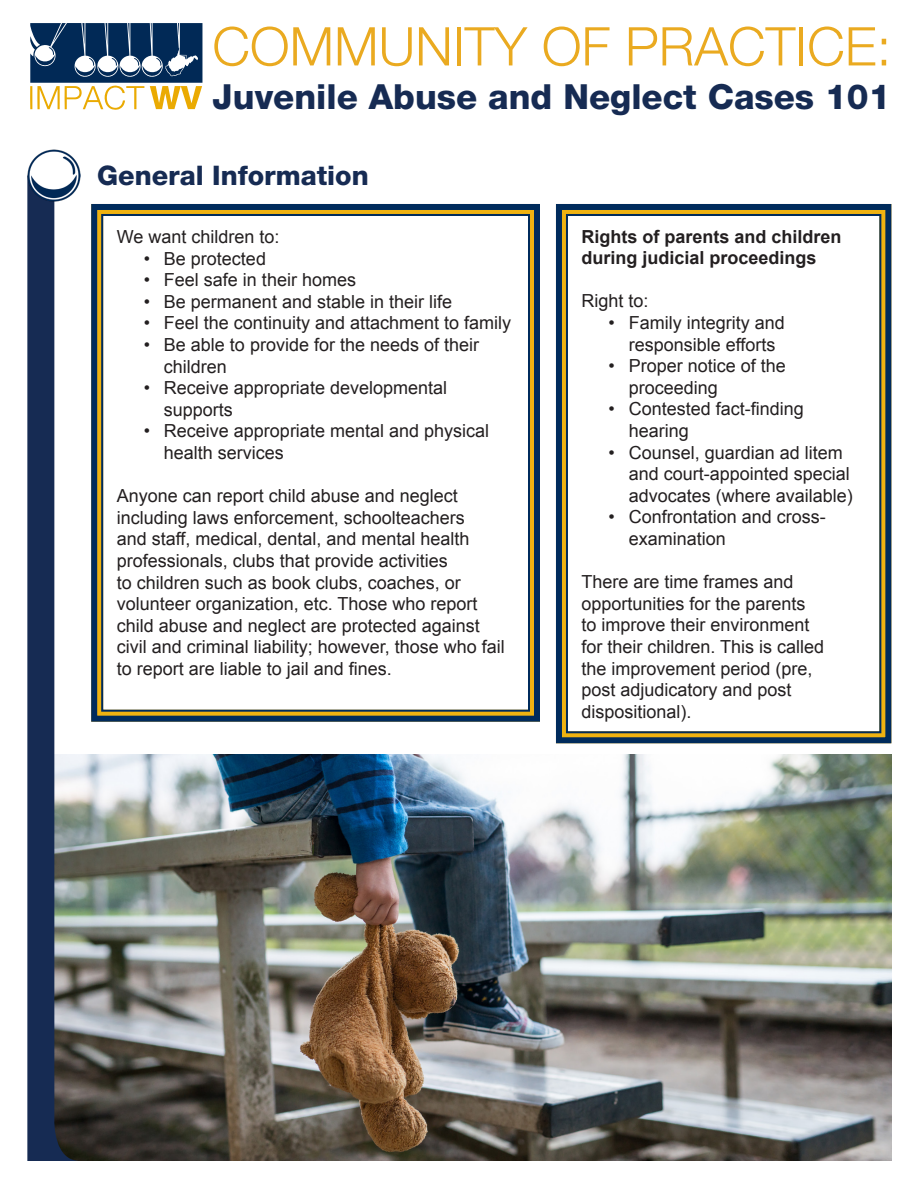
<style>
.page{position:relative;width:918px;height:1188px;background:#fff}
.page>*{position:absolute;margin:0;border:0;box-sizing:border-box;transform-origin:0 0}
.t1{font:300 53.4px "Helvetica Neue LT Std";color:#eaaa20}
.t2{font:800 34.65px "Helvetica Neue LT Std";color:#162b53}
.t3{font:800 27px "Helvetica Neue LT Std";color:#162b53}
.t4{font:18px/21.6px "Arial";color:#231f20}
.t5{font:700 18px/21.6px "Arial";color:#231f20}
</style>
<div class="page">
<img style="left:80px;top:755px;width:811px;height:406px">
<svg style="left:27px;top:202px;width:53px;height:959px;fill:#1b2b53"></svg>
<img style="left:27px;top:149px;width:53px;height:53px">
<svg style="left:30px;top:23px;width:172px;height:87px"></svg>
<svg style="left:91px;top:204px;width:449px;height:518px"></svg>
<div style="left:101px;top:214px;width:429px;height:498px;border:2px solid #002b5c"></div>
<svg style="left:555px;top:204px;width:337px;height:540px"></svg>
<div style="left:566px;top:214px;width:315px;height:519px;border:2px solid #002b5c"></div>
<p class="t1" style="left:212px;top:14px;width:681px">COMMUNITY OF PRACTICE:</p>
<p class="t2" style="left:212px;top:76px;width:680px">Juvenile Abuse and Neglect Cases 101</p>
<p class="t3" style="left:97px;top:159px;width:273px">General Information</p>
<p class="t4" style="left:117px;top:226px;width:164px">We want children to:</p>
<p class="t4" style="left:144px;top:248px;width:124px">• Be protected</p>
<p class="t4" style="left:144px;top:269px;width:214px">• Feel safe in their homes</p>
<p class="t4" style="left:144px;top:291px;width:310px">• Be permanent and stable in their life</p>
<p class="t4" style="left:144px;top:312px;width:369px">• Feel the continuity and attachment to family</p>
<p class="t4" style="left:164px;top:334px;width:317px;text-indent:-20px">• Be able to provide for the needs of their children</p>
<p class="t4" style="left:164px;top:377px;width:285px;text-indent:-20px">• Receive appropriate developmental supports</p>
<p class="t4" style="left:164px;top:420px;width:327px;text-indent:-20px">• Receive appropriate mental and physical health services</p>
<p class="t4" style="left:117px;top:485px;width:390px">Anyone can report child abuse and neglect including laws enforcement, schoolteachers<br>and staff, medical, dental, and mental health professionals, clubs that provide activities<br>to children such as book clubs, coaches, or volunteer organization, etc. Those who report child abuse and neglect are protected against civil and criminal liability; however, those who fail to report are liable to jail and fines.</p>
<p class="t5" style="left:581px;top:226px;width:262px">Rights of parents and children during judicial proceedings</p>
<p class="t4" style="left:581px;top:290px;width:69px">Right to:</p>
<p class="t4" style="left:629px;top:312px;width:158px;text-indent:-20px">• Family integrity and responsible efforts</p>
<p class="t4" style="left:629px;top:355px;width:159px;text-indent:-20px">• Proper notice of the proceeding</p>
<p class="t4" style="left:629px;top:398px;width:177px;text-indent:-20px">• Contested fact-finding hearing</p>
<p class="t4" style="left:629px;top:442px;width:226px;text-indent:-20px">• Counsel, guardian ad litem and court-appointed special advocates (where available)</p>
<p class="t4" style="left:629px;top:506px;width:199px;text-indent:-20px">• Confrontation and cross&shy;examination</p>
<p class="t4" style="left:581px;top:571px;width:244px">There are time frames and opportunities for the parents to improve their environment for their children. This is called the improvement period (pre, post adjudicatory and post dispositional).</p>
</div>
